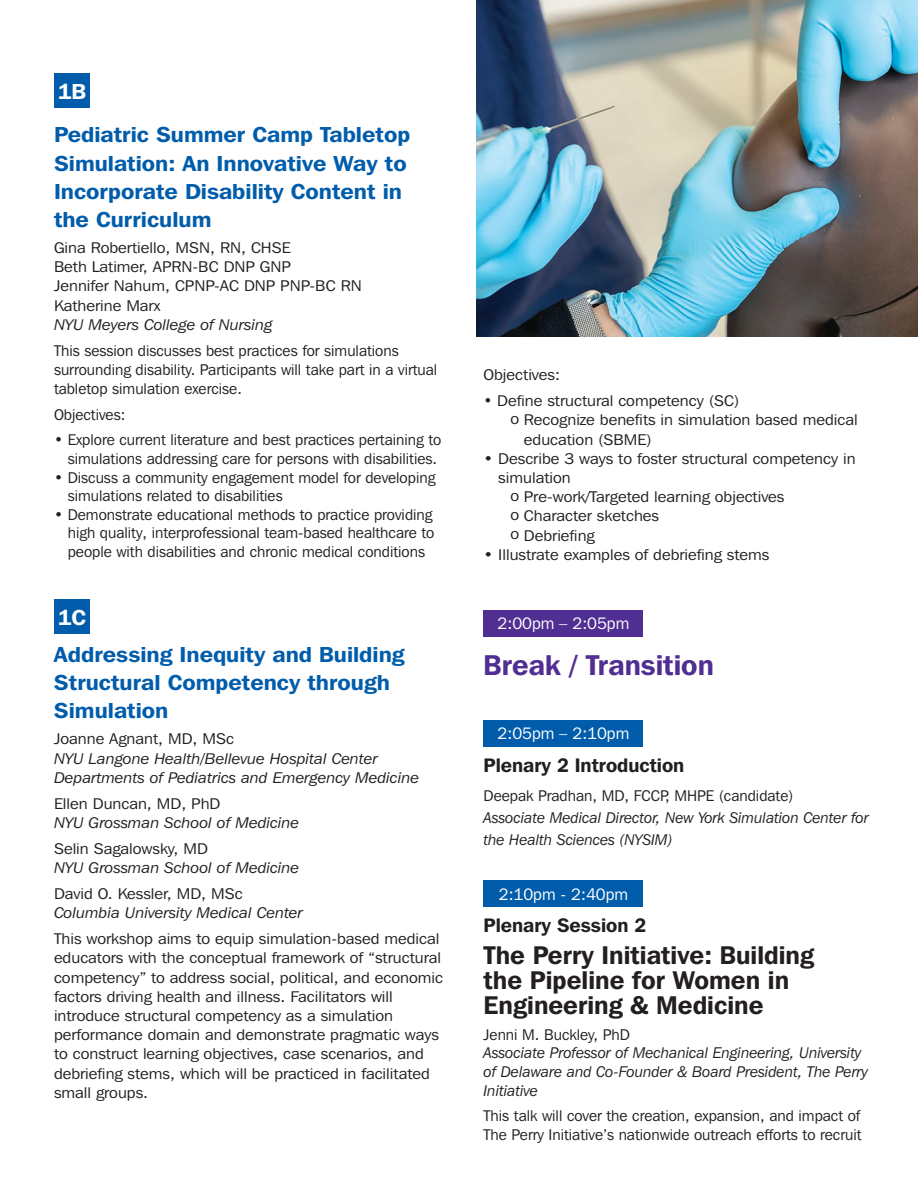
<style>
.page{position:relative;width:918px;height:1188px;background:#fff}
.page>*{position:absolute;margin:0;border:0;box-sizing:border-box;transform-origin:0 0}
.t1{font:600 28.5px "Franklin Gothic IT Cby BT";color:#502e92}
.t2{font:600 25.5px/25.2px "Franklin Gothic IT Cby BT";color:#231f20}
.t3{font:600 21.6px/28.2px "Franklin Gothic IT Cby BT";color:#015dab;scale:1.07 1}
.t4{font:600 21.6px "Franklin Gothic IT Cby BT";color:#fff;scale:1.07 1}
.t5{font:600 19.5px "Franklin Gothic IT Cby BT";color:#231f20}
.t6{font:16.5px "Franklin Gothic IT Cby BT";color:#fff}
.t7{font:15.45px/19.2px "Franklin Gothic IT Cby BT";color:#231f20;scale:1.07 1}
.t8{font:15.45px/18.6px "Franklin Gothic IT Cby BT";color:#231f20}
.t9{font:italic 15.45px/19.2px "Franklin Gothic IT Cby BT";color:#231f20;scale:1.07 1}
.t10{font:italic 15.45px/18.6px "Franklin Gothic IT Cby BT";color:#231f20}
</style>
<div class="page">
<div style="left:54px;top:73px;width:36px;height:35px;background:#015dab"></div>
<div style="left:54px;top:599px;width:36px;height:35px;background:#015dab"></div>
<div style="left:484px;top:610px;width:159px;height:27px;background:#502e92"></div>
<div style="left:484px;top:720px;width:159px;height:27px;background:#015dab"></div>
<div style="left:484px;top:880px;width:159px;height:27px;background:#015dab"></div>
<img style="left:477px;top:0;width:441px;height:336px">
<h3 class="t4" style="left:58px;top:78px;width:28px">1B</h3>
<h3 class="t3" style="left:54px;top:120px;width:335px">Pediatric Summer Camp Tabletop<br>Simulation: An Innovative Way to<br>Incorporate Disability Content in the Curriculum</h3>
<p class="t7" style="left:54px;top:238px;width:289px">Gina Robertiello, MSN, RN, CHSE<br>Beth Latimer, APRN-BC DNP GNP<br>Jennifer Nahum, CPNP-AC DNP PNP-BC RN<br>Katherine Marx</p>
<p class="t9" style="left:54px;top:315px;width:206px">NYU Meyers College of Nursing</p>
<p class="t8" style="left:54px;top:341px;width:385px;line-height:19.2px">This session discusses best practices for simulations surrounding disability. Participants will take part in a virtual tabletop simulation exercise.</p>
<p class="t8" style="left:54px;top:405px;width:73px">Objectives:</p>
<p class="t8" style="left:54px;top:431px;width:389px;text-align:right">• Explore current literature and best practices pertaining to simulations addressing care for persons with disabilities.</p>
<p class="t8" style="left:68px;top:468px;width:369px;text-indent:-14px">• Discuss a community engagement model for developing simulations related to disabilities</p>
<p class="t8" style="left:68px;top:505px;width:368px;text-indent:-14px">• Demonstrate educational methods to practice providing high quality, interprofessional team-based healthcare to people with disabilities and chronic medical conditions</p>
<h3 class="t4" style="left:58px;top:604px;width:28px">1C</h3>
<h3 class="t3" style="left:54px;top:640px;width:329px">Addressing Inequity and Building<br>Structural Competency through<br>Simulation</h3>
<p class="t7" style="left:54px;top:729px;width:170px">Joanne Agnant, MD, MSc</p>
<p class="t9" style="left:54px;top:748px;width:343px">NYU Langone Health/Bellevue Hospital Center<br>Departments of Pediatrics and Emergency Medicine</p>
<p class="t7" style="left:54px;top:794px;width:157px">Ellen Duncan, MD, PhD</p>
<p class="t9" style="left:54px;top:813px;width:231px">NYU Grossman School of Medicine</p>
<p class="t7" style="left:54px;top:839px;width:145px">Selin Sagalowsky, MD</p>
<p class="t9" style="left:54px;top:858px;width:231px">NYU Grossman School of Medicine</p>
<p class="t7" style="left:54px;top:884px;width:178px">David O. Kessler, MD, MSc</p>
<p class="t9" style="left:54px;top:903px;width:234px">Columbia University Medical Center</p>
<p class="t7" style="left:54px;top:929px;width:365px">This workshop aims to equip simulation-based medical educators with the conceptual framework of “structural competency” to address social, political, and economic factors driving health and illness. Facilitators will introduce structural competency as a simulation performance domain and demonstrate pragmatic ways to construct learning objectives, case scenarios, and debriefing stems, which will be practiced in facilitated small groups.</p>
<p class="t7" style="left:484px;top:365px;width:73px">Objectives:</p>
<p class="t8" style="left:484px;top:391px;width:257px">• Define structural competency (SC)</p>
<p class="t7" style="left:511px;top:410px;width:326px">o Recognize benefits in simulation based medical</p>
<p class="t7" style="left:524px;top:429px;width:121px">education (SBME)</p>
<p class="t7" style="left:484px;top:449px;width:349px">• Describe 3 ways to foster structural competency in</p>
<p class="t7" style="left:498px;top:468px;width:69px">simulation</p>
<p class="t7" style="left:511px;top:487px;width:257px">o Pre-work/Targeted learning objectives</p>
<p class="t7" style="left:511px;top:506px;width:140px">o Character sketches</p>
<p class="t7" style="left:511px;top:525px;width:80px">o Debriefing</p>
<p class="t7" style="left:484px;top:545px;width:269px">• Illustrate examples of debriefing stems</p>
<p class="t6" style="left:498px;top:613px;width:133px">2:00pm – 2:05pm</p>
<h1 class="t1" style="left:484px;top:647px;width:232px">Break / Transition</h1>
<p class="t6" style="left:498px;top:724px;width:133px">2:05pm – 2:10pm</p>
<p class="t5" style="left:484px;top:753px;width:202px">Plenary 2 Introduction</p>
<p class="t8" style="left:484px;top:786px;width:311px">Deepak Pradhan, MD, FCCP, MHPE (candidate)</p>
<p class="t10" style="left:484px;top:806px;width:387px;line-height:22.2px">Associate Medical Director, New York Simulation Center for the Health Sciences (NYSIM)</p>
<p class="t6" style="left:499px;top:884px;width:131px">2:10pm - 2:40pm</p>
<p class="t5" style="left:484px;top:913px;width:164px">Plenary Session 2</p>
<h2 class="t2" style="left:484px;top:942px;width:332px">The Perry Initiative: Building the Pipeline for Women in<br>Engineering &amp; Medicine</h2>
<p class="t8" style="left:484px;top:1025px;width:148px">Jenni M. Buckley, PhD</p>
<p class="t10" style="left:484px;top:1043px;width:386px">Associate Professor of Mechanical Engineering, University of Delaware and Co-Founder &amp; Board President, The Perry<br>Initiative</p>
<p class="t8" style="left:484px;top:1106px;width:380px">This talk will cover the creation, expansion, and impact of<br>The Perry Initiative’s nationwide outreach efforts to recruit</p>
</div>
